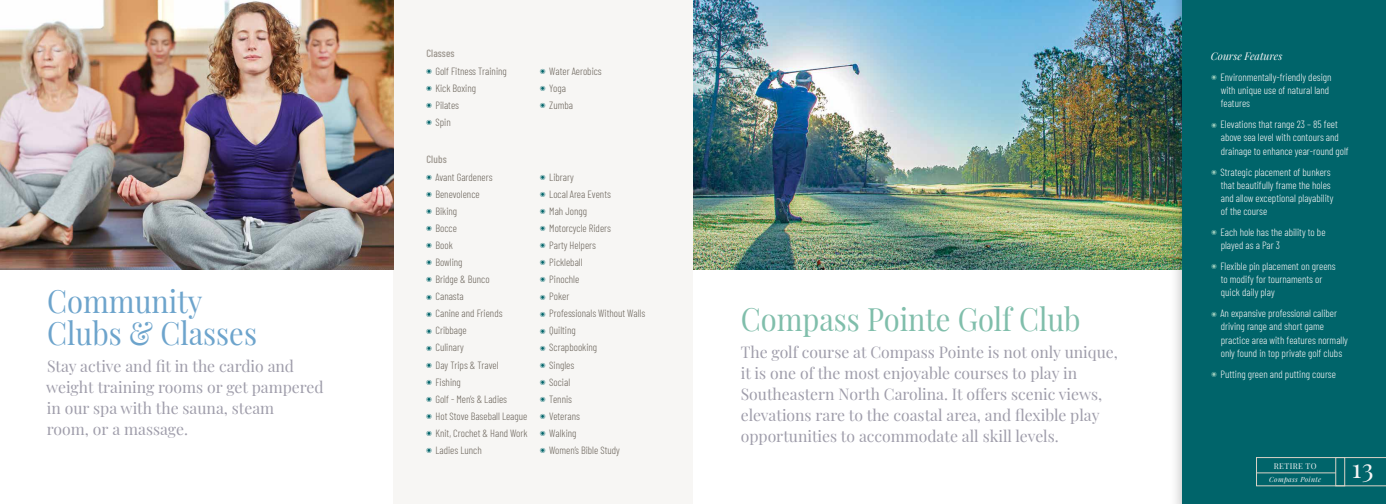
<style>
.page{position:relative;width:1386px;height:504px;background:#fff}
.page>*{position:absolute;margin:0;border:0;box-sizing:border-box;transform-origin:0 0}
.t1{font:31.5px/31.5px "Playfair Display";color:#6da4cc;scale:.92 1}
.t2{font:31.5px "Playfair Display";color:#80beab;scale:.92 1}
.t3{font:26.25px "Playfair Display";color:#f7f5f5}
.t4{font:15.75px/21px "Playfair Display";color:#9f9daa}
.t5{font:300 10.5px/13.1px "Barlow Condensed";color:#f7f5f5}
.t6{font:300 10.5px/17.1px "Barlow Condensed";color:#6d665d}
.t7{font:italic 10.5px "Playfair Display";color:#f7f5f5}
.t8{font:500 10.5px "Barlow Condensed";letter-spacing:.01em;color:#9c968e}
.t9{font:7.88px "Playfair Display";letter-spacing:.05em;color:#f7f5f5}
.t10{font:italic 7px "Playfair Display";letter-spacing:.05em;color:#f7f5f5}
</style>
<div class="page">
<img style="left:693px;top:0;width:476px;height:270px">
<div style="left:394px;top:0;width:299px;height:504px;background:#f7f6f4"></div>
<div style="left:1169px;top:0;width:217px;height:504px;background:#000;opacity:.3"></div>
<div style="left:1182px;top:0;width:204px;height:504px;background:#00646a"></div>
<img style="left:0;top:0;width:394px;height:270px">
<svg style="left:1335px;top:457px;width:51px;height:29px"></svg>
<div style="left:1256px;top:457px;width:89px;height:29px;border:1px solid #dad3c7"></div>
<hr style="left:1256px;top:472px;width:80px;height:1px;background:#dad3c7">
<h1 class="t1" style="left:47px;top:283px;width:230px">Community<br>Clubs &amp; Classes</h1>
<h3 class="t4" style="left:46px;top:355px;width:279px">Stay active and fit in the cardio and weight training rooms or get pampered in our spa with the sauna, steam<br>room, or a massage.</h3>
<p class="t8" style="left:426px;top:46px;width:30px">Classes</p>
<p class="t6" style="left:435px;top:62px;width:73px">Golf Fitness Training<br>Kick Boxing<br>Pilates<br>Spin</p>
<p class="t6" style="left:549px;top:62px;width:54px">Water Aerobics<br>Yoga<br>Zumba</p>
<p class="t8" style="left:426px;top:152px;width:22px">Clubs</p>
<p class="t6" style="left:435px;top:168px;width:94px">Avant Gardeners<br>Benevolence<br>Biking<br>Bocce<br>Book<br>Bowling<br>Bridge &amp; Bunco<br>Canasta<br>Canine and Friends<br>Cribbage<br>Culinary<br>Day Trips &amp; Travel<br>Fishing<br>Golf - Men’s &amp; Ladies<br>Hot Stove Baseball League<br>Knit, Crochet &amp; Hand Work<br>Ladies Lunch</p>
<p class="t6" style="left:549px;top:168px;width:97px">Library<br>Local Area Events<br>Mah Jongg<br>Motorcycle Riders<br>Party Helpers<br>Pickleball<br>Pinochle<br>Poker<br>Professionals Without Walls<br>Quilting<br>Scrapbooking<br>Singles<br>Social<br>Tennis<br>Veterans<br>Walking<br>Women’s Bible Study</p>
<h1 class="t2" style="left:741px;top:294px;width:371px">Compass Pointe Golf Club</h1>
<p class="t4" style="left:741px;top:341px;width:379px">The golf course at Compass Pointe is not only unique, it is one of the most enjoyable courses to play in Southeastern North Carolina. It offers scenic views, elevations rare to the coastal area, and flexible play opportunities to accommodate all skill levels.</p>
<p class="t7" style="left:1211px;top:48px;width:73px">Course Features</p>
<p class="t5" style="left:1220px;top:70px;width:113px">Environmentally-friendly design with unique use of natural land features</p>
<p class="t5" style="left:1220px;top:117px;width:130px">Elevations that range 23 – 85 feet above sea level with contours and drainage to enhance year-round golf</p>
<p class="t5" style="left:1220px;top:164px;width:114px">Strategic placement of bunkers that beautifully frame the holes and allow exceptional playability of the course</p>
<p class="t5" style="left:1220px;top:225px;width:107px">Each hole has the ability to be played as a Par 3</p>
<p class="t5" style="left:1220px;top:259px;width:117px">Flexible pin placement on greens to modify for tournaments or quick daily play</p>
<p class="t5" style="left:1220px;top:306px;width:129px">An expansive professional caliber driving range and short game practice area with features normally only found in top private golf clubs</p>
<p class="t5" style="left:1220px;top:367px;width:117px">Putting green and putting course</p>
<p class="t9" style="left:1274px;top:460px;width:45px">RETIRE TO</p>
<p class="t10" style="left:1269px;top:474px;width:53px">Compass Pointe</p>
<h2 class="t3" style="left:1352px;top:447px;width:23px">13</h2>
</div>
